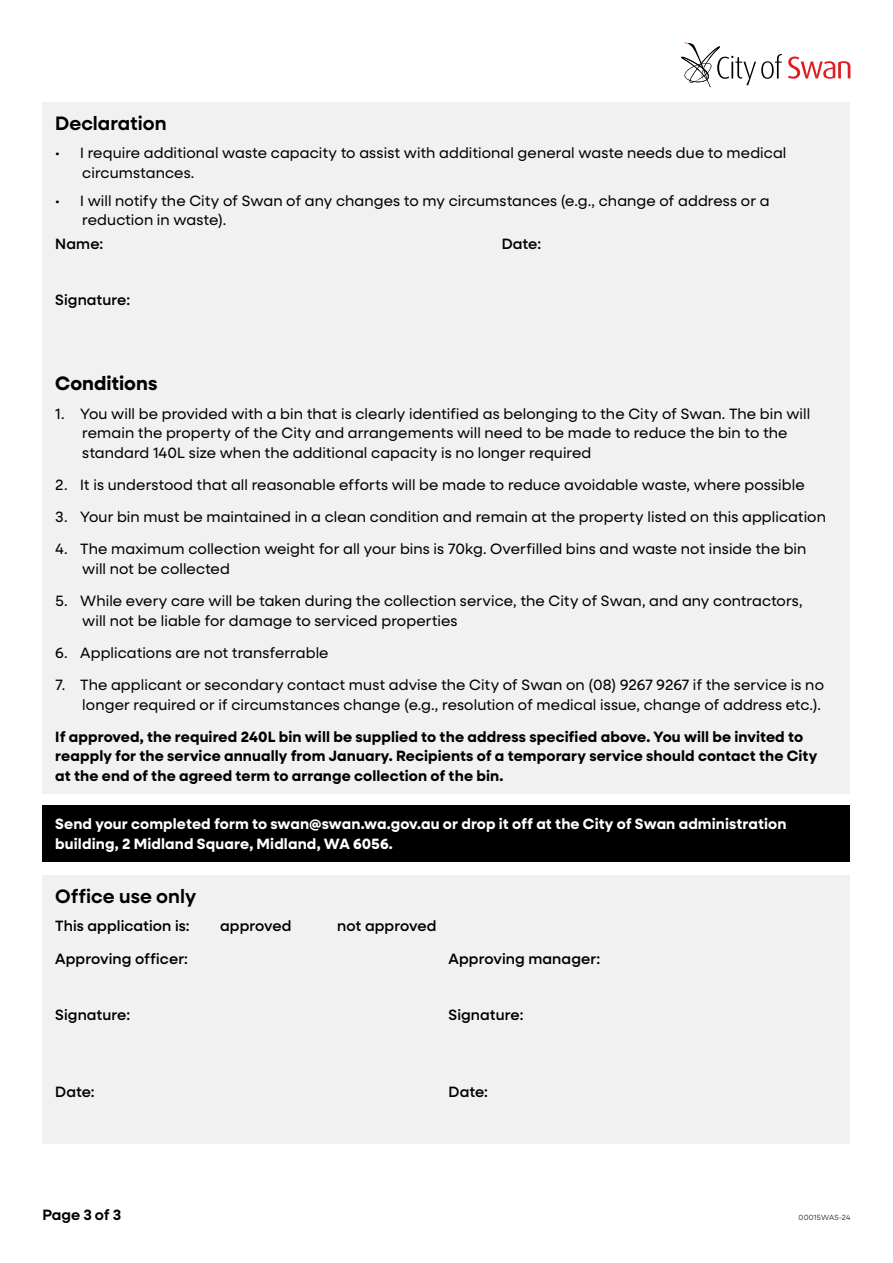
<style>
.page{position:relative;width:893px;height:1263px;background:#fff}
.page>*{position:absolute;margin:0;border:0;box-sizing:border-box;transform-origin:0 0}
.t1{font:600 19.5px "Neulis Sans";color:#000}
.t2{font:700 19.5px "Neulis Sans";color:#000}
.t3{font:15px/19.5px "Neulis Sans";letter-spacing:.005em;color:#000}
.t4{font:700 15px/19.5px "Neulis Sans";letter-spacing:.01em;color:#000}
.t5{font:500 15px "Neulis Sans";letter-spacing:.005em;color:#000}
.t6{font:700 15px/19.5px "Neulis Sans";letter-spacing:.01em;color:#fff}
.t7{font:600 15px "Neulis Sans";letter-spacing:-.005em;color:#000}
.t8{font:300 7.5px "Neulis Sans";letter-spacing:.02em;color:#000}
</style>
<div class="page">
<svg style="left:681px;top:43px;width:101px;height:45px"></svg>
<svg style="left:788px;top:57px;width:62px;height:22px"></svg>
<div style="left:43px;top:102px;width:807px;height:692px;background:#f1f1f2"></div>
<div style="left:43px;top:875px;width:807px;height:269px;background:#f1f1f2"></div>
<div style="left:43px;top:805px;width:807px;height:56px;background:#000"></div>
<h1 class="t1" style="left:55px;top:109px;width:113px">Declaration</h1>
<p class="t3" style="left:82px;top:142px;width:706px;text-indent:-27px">• I require additional waste capacity to assist with additional general waste needs due to medical circumstances.</p>
<p class="t3" style="left:82px;top:190px;width:689px;text-indent:-27px">• I will notify the City of Swan of any changes to my circumstances (e.g., change of address or a reduction in waste).</p>
<p class="t5" style="left:55px;top:233px;width:50px">Name:</p>
<p class="t5" style="left:502px;top:233px;width:41px">Date:</p>
<p class="t5" style="left:55px;top:289px;width:76px">Signature:</p>
<h1 class="t2" style="left:55px;top:369px;width:104px">Conditions</h1>
<p class="t3" style="left:82px;top:403px;width:729px;text-indent:-27px">1. You will be provided with a bin that is clearly identified as belonging to the City of Swan. The bin will remain the property of the City and arrangements will need to be made to reduce the bin to the standard 140L size when the additional capacity is no longer required</p>
<p class="t3" style="left:55px;top:474px;width:751px">2. It is understood that all reasonable efforts will be made to reduce avoidable waste, where possible</p>
<p class="t3" style="left:55px;top:506px;width:772px">3. Your bin must be maintained in a clean condition and remain at the property listed on this application</p>
<p class="t3" style="left:82px;top:538px;width:726px;text-indent:-27px">4. The maximum collection weight for all your bins is 70kg. Overfilled bins and waste not inside the bin will not be collected</p>
<p class="t3" style="left:82px;top:590px;width:722px;text-indent:-27px">5. While every care will be taken during the collection service, the City of Swan, and any contractors, will not be liable for damage to serviced properties</p>
<p class="t3" style="left:55px;top:642px;width:275px">6. Applications are not transferrable</p>
<p class="t3" style="left:55px;top:674px;width:770px;text-align:right">7. The applicant or secondary contact must advise the City of Swan on (08) 9267 9267 if the service is no longer required or if circumstances change (e.g., resolution of medical issue, change of address etc.).</p>
<p class="t4" style="left:55px;top:726px;width:763px">If approved, the required 240L bin will be supplied to the address specified above. You will be invited to reapply for the service annually from January. Recipients of a temporary service should contact the City at the end of the agreed term to arrange collection of the bin.</p>
<p class="t6" style="left:55px;top:813px;width:733px">Send your completed form to swan@swan.wa.gov.au or drop it off at the City of Swan administration building, 2 Midland Square, Midland, WA 6056.</p>
<h1 class="t1" style="left:55px;top:882px;width:142px">Office use only</h1>
<p class="t5" style="left:55px;top:915px;width:136px">This application is:</p>
<p class="t5" style="left:220px;top:915px;width:73px">approved</p>
<p class="t5" style="left:337px;top:915px;width:101px">not approved</p>
<p class="t5" style="left:55px;top:947px;width:134px">Approving officer:</p>
<p class="t5" style="left:449px;top:947px;width:153px">Approving manager:</p>
<p class="t5" style="left:55px;top:1004px;width:76px">Signature:</p>
<p class="t5" style="left:449px;top:1004px;width:76px">Signature:</p>
<p class="t5" style="left:55px;top:1081px;width:41px">Date:</p>
<p class="t5" style="left:449px;top:1081px;width:41px">Date:</p>
<p class="t7" style="left:43px;top:1204px;width:80px">Page 3 of 3</p>
<p class="t8" style="left:799px;top:1212px;width:53px">00015WAS-24</p>
</div>
